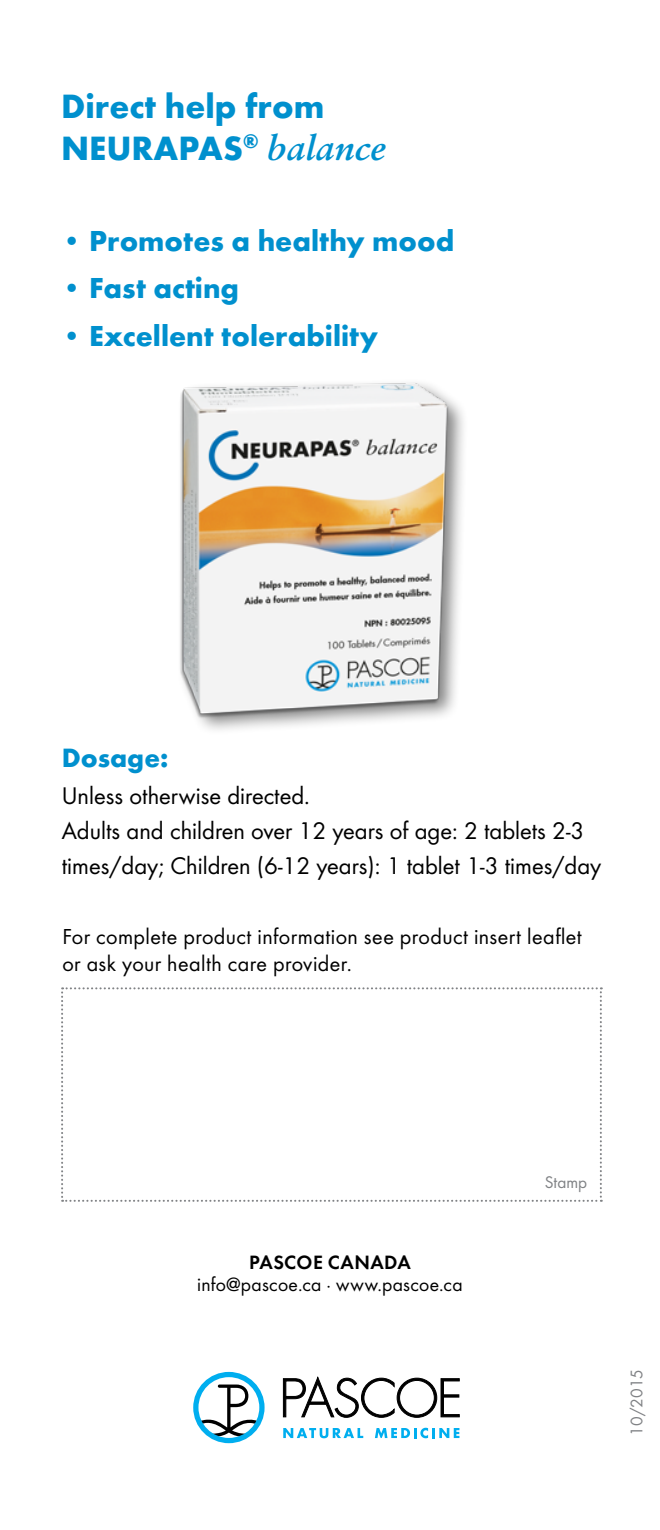
<style>
.page{position:relative;width:660px;height:1530px;background:#fff}
.page>*{position:absolute;margin:0;border:0;box-sizing:border-box;transform-origin:0 0}
.t1{font:700 35px/42px "Futura";color:#0090ce}
.t2{font:700 30px "Futura";color:#0090ce}
.t3{font:700 27.5px "Futura";color:#0090ce}
.t4{font:25px/35px "Futura Boo";color:#000}
.t5{font:22.5px/27px "Futura Boo";letter-spacing:.02em;color:#000}
.t6{font:20px "Futura Boo";letter-spacing:.015em;color:#000}
.t7{font:20px "Futura Dem";letter-spacing:.02em;color:#000}
.t8{font:17.5px "Futura Boo";color:#808285}
.s1{font-family:"Sabon LT Pro";font-style:italic}
</style>
<div class="page">
<svg style="left:61px;top:987px;width:541px;height:215px"></svg>
<svg style="left:283px;top:1376px;width:177px;height:42px"></svg>
<svg style="left:283px;top:1428px;width:80px;height:10px"></svg>
<svg style="left:375px;top:1428px;width:84px;height:10px"></svg>
<svg style="left:193px;top:1372px;width:72px;height:71px"></svg>
<div style="left:176px;top:378px;width:292px;height:359px;background:#000;opacity:.5"></div>
<img style="left:176px;top:378px;width:283px;height:352px">
<h1 class="t1" style="left:61px;top:84px;width:326px">Direct help from<br>NEURAPAS<sup>®</sup> <span class="s1">balance</span></h1>
<p class="t2" style="left:62px;top:222px;width:394px">• Promotes a healthy mood</p>
<p class="t2" style="left:62px;top:270px;width:179px">• Fast acting</p>
<p class="t2" style="left:62px;top:317px;width:318px">• Excellent tolerability</p>
<p class="t3" style="left:62px;top:741px;width:108px">Dosage:</p>
<p class="t4" style="left:62px;top:778px;width:541px">Unless otherwise directed.<br>Adults and children over 12 years of age: 2 tablets 2-3 times/day; Children (6-12 years): 1 tablet 1-3 times/day</p>
<p class="t5" style="left:62px;top:922px;width:521px">For complete product information see product insert leaflet or ask your health care provider.</p>
<p class="t7" style="left:249px;top:1247px;width:163px">PASCOE CANADA</p>
<p class="t6" style="left:197px;top:1272px;width:267px">info@pascoe.ca · www.pascoe.ca</p>
<p class="t8" style="left:545px;top:1172px;width:44px">Stamp</p>
<p class="t8" style="left:626px;top:1436px;width:68px;rotate:-90deg">10/2015</p>
</div>
